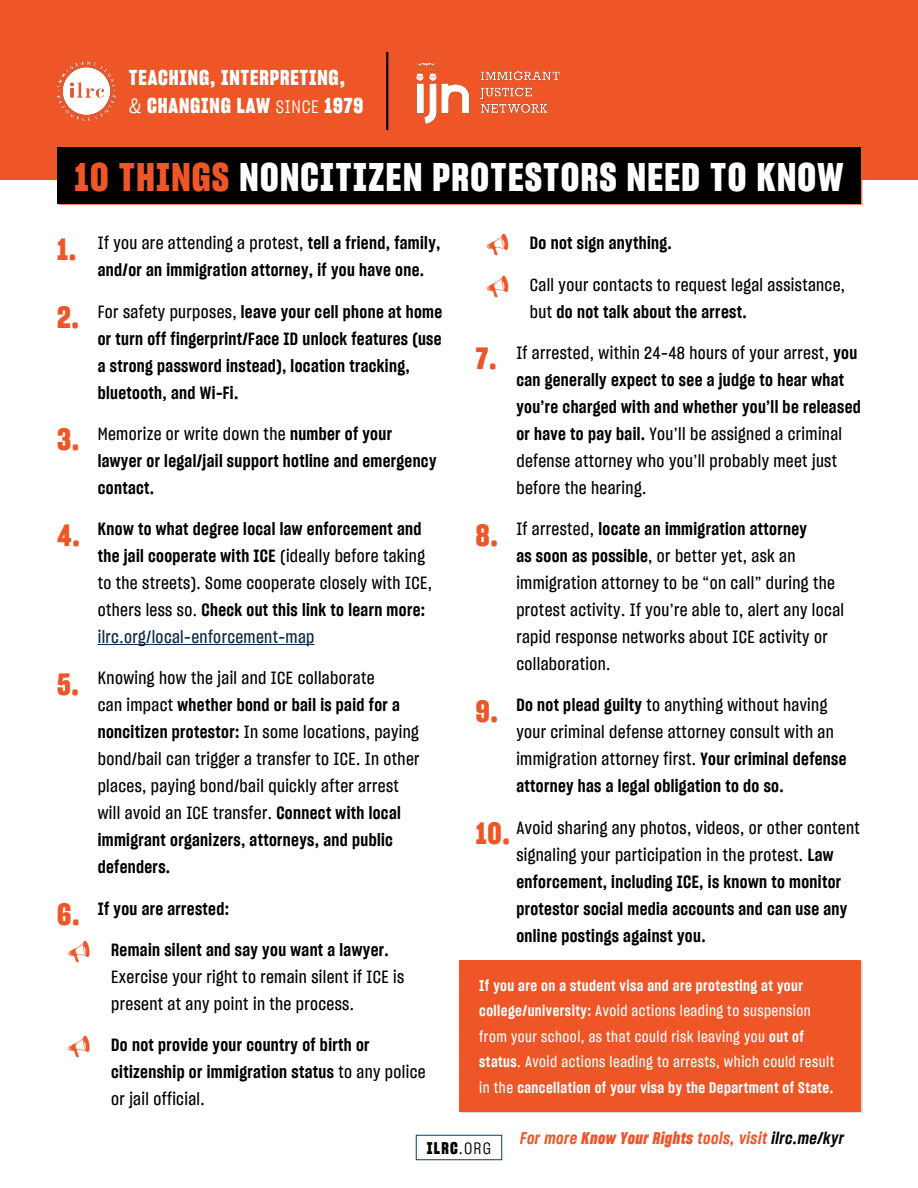
<style>
.page{position:relative;width:918px;height:1188px;background:#fff}
.page>*{position:absolute;margin:0;border:0;box-sizing:border-box;transform-origin:0 0}
.t1{font:39px "Sharp Grotesk Bold 15";letter-spacing:.035em;color:#fff}
.t2{font:30px "Sharp Grotesk Bold 15";color:#ee5527}
.t3{font:21px/28px "Sharp Grotesk Bold 15";letter-spacing:.04em;color:#fff}
.t4{font:17.25px/27px "Sharp Grotesk Medium 15";letter-spacing:.02em;color:#000}
.t5{font:17.25px/27px "Sharp Grotesk Sm Bold 15";letter-spacing:.02em;color:#000}
.t6{font:16.5px "Sharp Grotesk Sm Bold Italic 15";letter-spacing:.03em;color:#ee5527}
.t7{font:16.5px "Sharp Grotesk Bold 15";color:#000}
.t8{font:15px/25.5px "Sharp Grotesk Medium 15";letter-spacing:.03em;color:#fff}
.s1{font-family:"Sharp Grotesk Book 15"}
.s2{font-family:"Sharp Grotesk Book 15";font-size:18px}
.s3{color:#ee5527}
.s4{font-family:"Sharp Grotesk Bold 15";font-size:30px;color:#ee5527}
.s5{font-family:"Sharp Grotesk Medium 15"}
.s6{font-family:"Sharp Grotesk Medium 15";color:#0a2743}
.s7{font-family:"Sharp Grotesk Sm Bold 15"}
.s8{font-family:"Sharp Grotesk Bold Italic 15"}
.s9{color:#000}
</style>
<div class="page">
<div style="left:416px;top:1135px;width:86px;height:25px;border:1px solid #004262"></div>
<div style="left:0;top:0;width:918px;height:179px;background:#ee5527"></div>
<img style="left:56px;top:61px;width:61px;height:61px">
<img style="left:416px;top:63px;width:144px;height:61px">
<hr style="left:386px;top:52px;width:2px;height:78px;background:#000">
<hr style="left:98px;top:644px;width:216px;height:1px;background:#0a2743">
<div style="left:57px;top:147px;width:804px;height:57px;background:#000"></div>
<div style="left:459px;top:960px;width:402px;height:152px;background:#ee5527"></div>
<p class="t3" style="left:129px;top:63px;width:236px">TEACHING, INTERPRETING,<br><span class="s1">&amp;</span> CHANGING LAW <span class="s2">SINCE</span> 1979</p>
<h1 class="t1" style="left:74px;top:150px;width:771px"><span class="s3">10 THINGS</span> NONCITIZEN PROTESTORS NEED TO KNOW</h1>
<p class="t5" style="left:98px;top:229px;width:344px;text-indent:-41px"><span class="s4">1.</span> <span class="s5">If you are attending a protest,</span> tell a friend, family, and/or an immigration attorney, if you have one.</p>
<p class="t5" style="left:98px;top:297px;width:346px;text-indent:-41px"><span class="s4">2.</span> <span class="s5">For safety purposes,</span> leave your cell phone at home or turn off fingerprint/Face ID unlock features (use a strong password instead), location tracking, bluetooth, and Wi-Fi.</p>
<p class="t5" style="left:98px;top:420px;width:340px;text-indent:-41px"><span class="s4">3.</span> <span class="s5">Memorize or write down the</span> number of your lawyer or legal/jail support hotline and emergency contact.</p>
<p class="t5" style="left:98px;top:515px;width:336px;text-indent:-41px"><span class="s4">4.</span> Know to what degree local law enforcement and the jail cooperate with ICE <span class="s5">(ideally before taking to the streets). Some cooperate closely with ICE, others less so.</span> Check out this link to learn more: <span class="s6">ilrc.org/local-enforcement-map</span></p>
<p class="t4" style="left:98px;top:664px;width:323px;text-indent:-41px"><span class="s4">5.</span> Knowing how the jail and ICE collaborate<br>can impact <span class="s7">whether bond or bail is paid for a noncitizen protestor:</span> In some locations, paying bond/bail can trigger a transfer to ICE. In other places, paying bond/bail quickly after arrest will avoid an ICE transfer. <span class="s7">Connect with local immigrant organizers, attorneys, and public defenders.</span></p>
<p class="t2" style="left:57px;top:894px;width:24px">6.</p>
<p class="t5" style="left:98px;top:895px;width:133px">If you are arrested:</p>
<p class="t4" style="left:111px;top:936px;width:294px"><span class="s7">Remain silent and say you want a lawyer.<br></span>Exercise your right to remain silent if ICE is present at any point in the process.</p>
<p class="t5" style="left:111px;top:1031px;width:316px">Do not provide your country of birth or citizenship or immigration status <span class="s5">to any police or jail official.</span></p>
<p class="t5" style="left:530px;top:229px;width:144px">Do not sign anything.</p>
<p class="t4" style="left:530px;top:270px;width:317px">Call your contacts to request legal assistance, but <span class="s7">do not talk about the arrest.</span></p>
<p class="t4" style="left:516px;top:339px;width:346px;text-indent:-40px"><span class="s4">7.</span> If arrested, within 24-48 hours of your arrest, <span class="s7">you can generally expect to see a judge to hear what you’re charged with and whether you’ll be released or have to pay bail.</span> You’ll be assigned a criminal defense attorney who you’ll probably meet just before the hearing.</p>
<p class="t4" style="left:516px;top:515px;width:329px;text-indent:-40px"><span class="s4">8.</span> If arrested, <span class="s7">locate an immigration attorney<br>as soon as possible</span>, or better yet, ask an immigration attorney to be “on call” during the protest activity. If you’re able to, alert any local rapid response networks about ICE activity or collaboration.</p>
<p class="t4" style="left:516px;top:691px;width:332px;text-indent:-40px"><span class="s4">9.</span> <span class="s7">Do not plead guilty</span> to anything without having your criminal defense attorney consult with an immigration attorney first. <span class="s7">Your criminal defense attorney has a legal obligation to do so.</span></p>
<p class="t5" style="left:516px;top:814px;width:345px;text-indent:-40px"><span class="s4">10.</span> <span class="s5">Avoid sharing any photos, videos, or other content signaling your participation in the protest.</span> Law enforcement, including ICE, is known to monitor protestor social media accounts and can use any online postings against you.</p>
<p class="t8" style="left:479px;top:972px;width:357px"><span class="s7">If you are on a student visa and are protesting at your college/university:</span> Avoid actions leading to suspension from your school, as that could risk leaving you <span class="s7">out of status</span>. Avoid actions leading to arrests, which could result in the <span class="s7">cancellation of your visa by the Department of State.</span></p>
<p class="t6" style="left:520px;top:1127px;width:325px">For more <span class="s8">Know Your Rights</span> tools, visit <span class="s9">ilrc.me/kyr</span></p>
<p class="t7" style="left:427px;top:1137px;width:66px">ILRC<span class="s1">.ORG</span></p>
</div>
